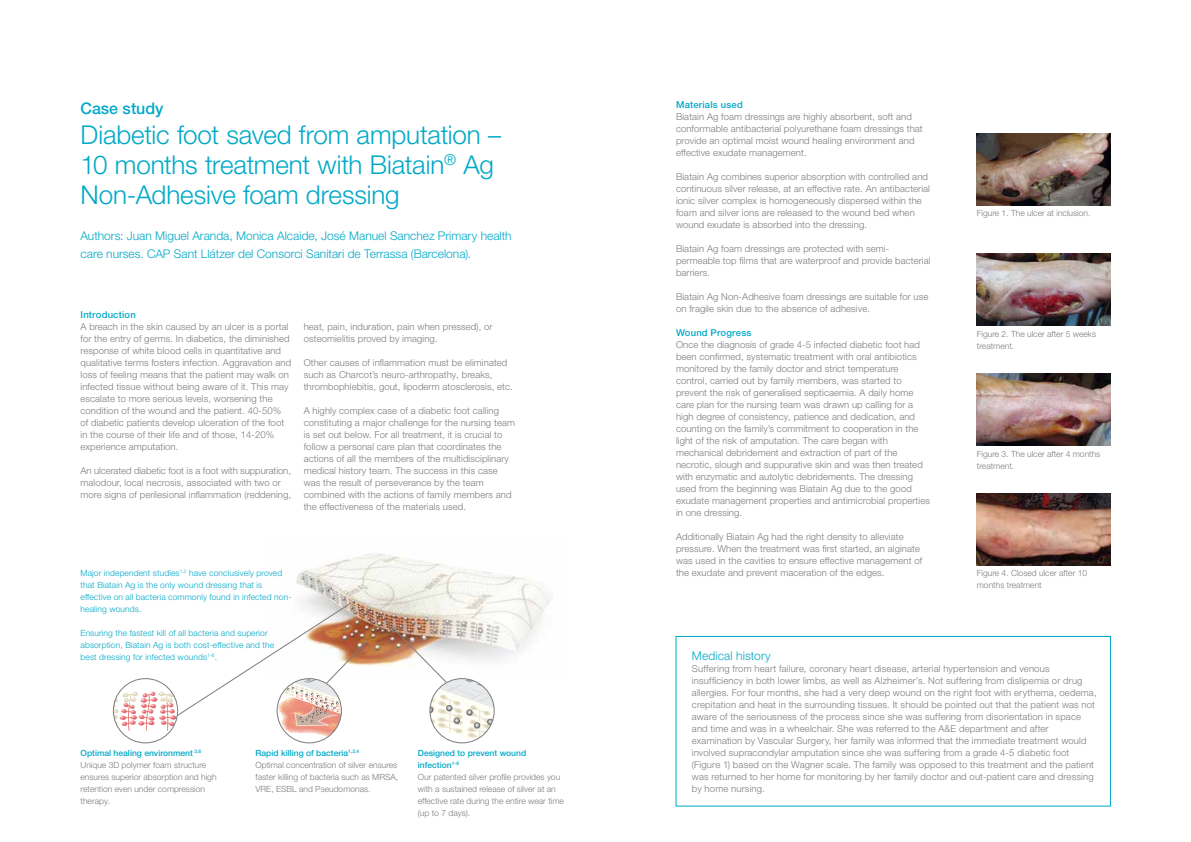
<style>
.page{position:relative;width:1191px;height:842px;background:#fff}
.page>*{position:absolute;margin:0;border:0;box-sizing:border-box;transform-origin:0 0}
.t1{font:300 26px/30px "Helvetica Neue LT Pro";letter-spacing:-.005em;color:#00a9c8}
.t2{font:500 16px "Helvetica Neue LT Pro";color:#00a9c8}
.t3{font:300 12px/18px "Helvetica Neue LT Pro";color:#00a9c8}
.t4{font:300 9.5px/12px "Helvetica Neue LT Pro";letter-spacing:.01em;color:#7b7c7e}
.t5{font:500 9.5px "Helvetica Neue LT Pro";letter-spacing:.02em;color:#00a9c8}
.t6{font:300 8.5px/12px "Helvetica Neue LT Pro";color:#7b7c7e}
.t7{font:300 8.5px/12px "Helvetica Neue LT Pro";letter-spacing:.01em;color:#00a9c8}
.s1{font-weight:500;color:#00a9c8}
</style>
<div class="page">
<img style="left:977px;top:133px;width:133px;height:72px">
<img style="left:977px;top:373px;width:133px;height:72px">
<img style="left:977px;top:493px;width:133px;height:72px">
<img style="left:977px;top:254px;width:133px;height:72px">
<img style="left:296px;top:553px;width:256px;height:113px">
<svg style="left:385px;top:620px;width:109px;height:123px"></svg>
<div style="left:430px;top:678px;width:64px;height:65px;border:1px solid #7b7c7e;border-radius:50%"></div>
<svg style="left:113px;top:603px;width:255px;height:140px"></svg>
<div style="left:277px;top:678px;width:65px;height:65px;border:1px solid #7b7c7e;border-radius:50%"></div>
<div style="left:675px;top:636px;width:436px;height:171px;border:1px solid #00a9c8"></div>
<h2 class="t2" style="left:81px;top:99px;width:84px">Case study</h2>
<h1 class="t1" style="left:80px;top:119px;width:422px">Diabetic foot saved from amputation –<br>10 months treatment with Biatain<sup>®</sup> Ag<br>Non-Adhesive foam dressing</h1>
<p class="t3" style="left:81px;top:226px;width:432px">Authors: Juan Miguel Aranda, Monica Alcaide, José Manuel Sanchez Primary health care nurses. CAP Sant Llátzer del Consorci Sanitari de Terrassa (Barcelona).</p>
<p class="t5" style="left:81px;top:309px;width:57px">Introduction</p>
<p class="t4" style="left:81px;top:320px;width:212px">A breach in the skin caused by an ulcer is a portal for the entry of germs. In diabetics, the diminished response of white blood cells in quantitative and qualitative terms fosters infection. Aggravation and loss of feeling means that the patient may walk on infected tissue without being aware of it. This may escalate to more serious levels, worsening the condition of the wound and the patient. 40-50% of diabetic patients develop ulceration of the foot in the course of their life and of those, 14-20% experience amputation.</p>
<p class="t4" style="left:81px;top:464px;width:212px">An ulcerated diabetic foot is a foot with suppuration, malodour, local necrosis, associated with two or more signs of perilesional inflammation (reddening,</p>
<p class="t4" style="left:304px;top:320px;width:190px">heat, pain, induration, pain when pressed), or osteomielitis proved by imaging.</p>
<p class="t4" style="left:304px;top:356px;width:211px">Other causes of inflammation must be eliminated such as Charcot’s neuro-arthropathy, breaks, thrombophlebitis, gout, lipoderm atosclerosis, etc.</p>
<p class="t4" style="left:304px;top:404px;width:213px">A highly complex case of a diabetic foot calling constituting a major challenge for the nursing team is set out below. For all treatment, it is crucial to follow a personal care plan that coordinates the actions of all the members of the multidisciplinary medical history team. The success in this case was the result of perseverance by the team combined with the actions of family members and the effectiveness of the materials used.</p>
<p class="t7" style="left:81px;top:567px;width:212px">Major independent studies<sup>1,2</sup> have conclusively proved that Biatain Ag is the only wound dressing that is effective on all bacteria commonly found in infected non&shy;healing wounds.</p>
<p class="t7" style="left:81px;top:627px;width:195px">Ensuring the fastest kill of all bacteria and superior absorption, Biatain Ag is both cost-effective and the best dressing for infected wounds<sup>1-6</sup>.</p>
<p class="t6" style="left:256px;top:747px;width:144px"><span class="s1">Rapid killing of bacteria</span><sup>1,2,4<br></sup>Optimal concentration of silver ensures faster killing of bacteria such as MRSA, VRE, ESBL and Pseudomonas.</p>
<p class="t6" style="left:81px;top:747px;width:138px"><span class="s1">Optimal healing environment</span> <sup>3,6<br></sup>Unique 3D polymer foam structure ensures superior absorption and high retention even under compression therapy.</p>
<p class="t6" style="left:418px;top:747px;width:147px"><span class="s1">Designed to prevent wound infection</span><sup>1-6<br></sup>Our patented silver profile provides you with a sustained release of silver at an effective rate during the entire wear time (up to 7 days).</p>
<p class="t5" style="left:676px;top:99px;width:68px">Materials used</p>
<p class="t4" style="left:676px;top:110px;width:248px">Biatain Ag foam dressings are highly absorbent, soft and conformable antibacterial polyurethane foam dressings that provide an optimal moist wound healing environment and effective exudate management.</p>
<p class="t4" style="left:676px;top:170px;width:255px">Biatain Ag combines superior absorption with controlled and continuous silver release, at an effective rate. An antibacterial ionic silver complex is homogeneously dispersed within the foam and silver ions are released to the wound bed when wound exudate is absorbed into the dressing.</p>
<p class="t4" style="left:676px;top:242px;width:256px">Biatain Ag foam dressings are protected with semi&shy;permeable top films that are waterproof and provide bacterial barriers.</p>
<p class="t4" style="left:676px;top:290px;width:254px">Biatain Ag Non-Adhesive foam dressings are suitable for use on fragile skin due to the absence of adhesive.</p>
<p class="t5" style="left:676px;top:327px;width:77px">Wound Progress</p>
<p class="t4" style="left:676px;top:338px;width:255px">Once the diagnosis of grade 4-5 infected diabetic foot had been confirmed, systematic treatment with oral antibiotics monitored by the family doctor and strict temperature control, carried out by family members, was started to prevent the risk of generalised septicaemia. A daily home care plan for the nursing team was drawn up calling for a high degree of consistency, patience and dedication, and counting on the family’s commitment to cooperation in the light of the risk of amputation. The care began with mechanical debridement and extraction of part of the necrotic, slough and suppurative skin and was then treated with enzymatic and autolytic debridements. The dressing used from the beginning was Biatain Ag due to the good exudate management properties and antimicrobial properties in one dressing.</p>
<p class="t4" style="left:676px;top:530px;width:248px">Additionally Biatain Ag had the right density to alleviate pressure. When the treatment was first started, an alginate was used in the cavities to ensure effective management of the exudate and prevent maceration of the edges.</p>
<p class="t6" style="left:977px;top:207px;width:115px">Figure 1. The ulcer at inclusion.</p>
<p class="t6" style="left:977px;top:328px;width:121px">Figure 2. The ulcer after 5 weeks treatment.</p>
<p class="t6" style="left:977px;top:448px;width:125px">Figure 3. The ulcer after 4 months treatment.</p>
<p class="t6" style="left:977px;top:567px;width:112px">Figure 4. Closed ulcer after 10 months treatment</p>
<p class="t3" style="left:692px;top:646px;width:80px">Medical history</p>
<p class="t4" style="left:692px;top:662px;width:406px">Suffering from heart failure, coronary heart disease, arterial hypertension and venous insufficiency in both lower limbs, as well as Alzheimer’s. Not suffering from dislipemia or drug allergies. For four months, she had a very deep wound on the right foot with erythema, oedema, crepitation and heat in the surrounding tissues. It should be pointed out that the patient was not aware of the seriousness of the process since she was suffering from disorientation in space and time and was in a wheelchair. She was referred to the A&amp;E department and after examination by Vascular Surgery, her family was informed that the immediate treatment would involved supracondylar amputation since she was suffering from a grade 4-5 diabetic foot (Figure 1) based on the Wagner scale. The family was opposed to this treatment and the patient was returned to her home for monitoring by her family doctor and out-patient care and dressing by home nursing.</p>
</div>
